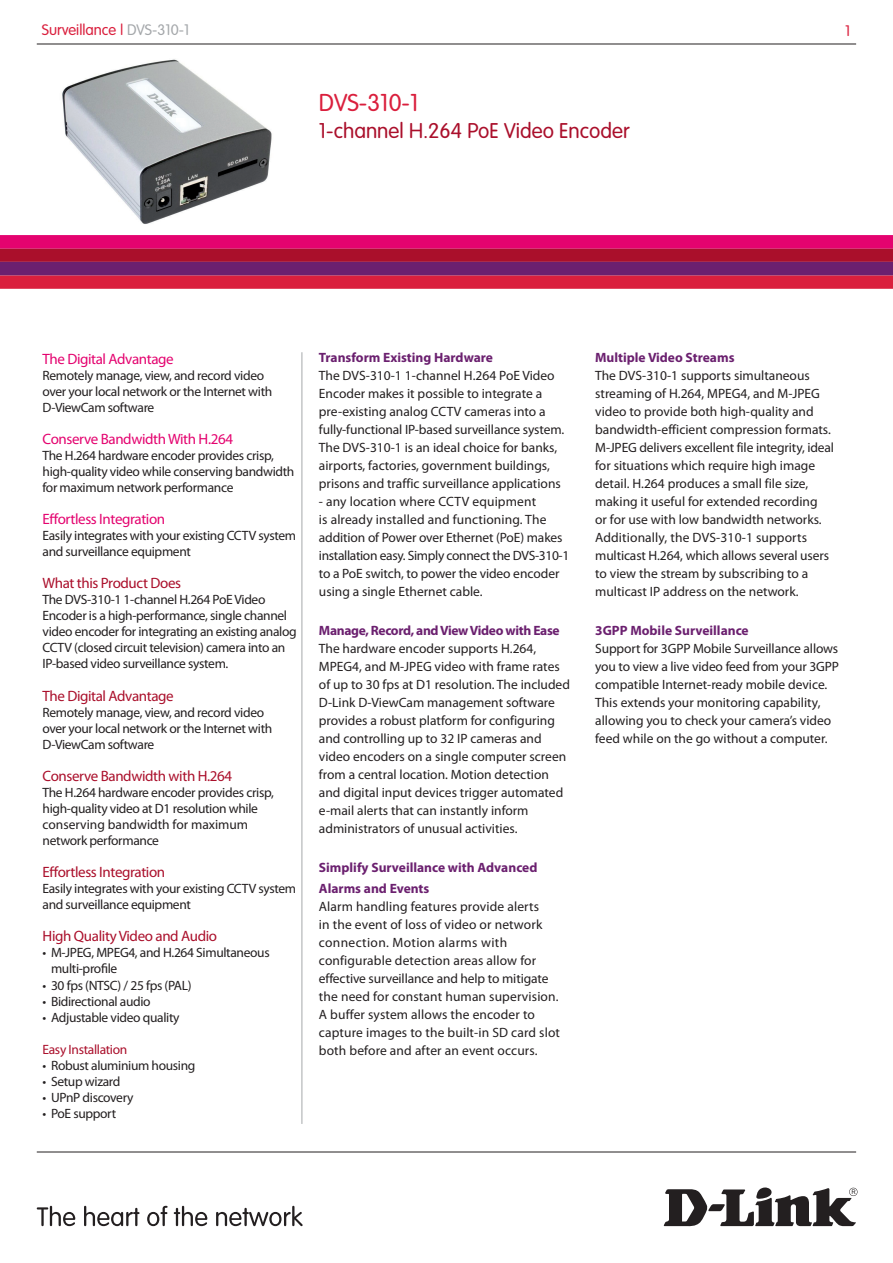
<style>
.page{position:relative;width:893px;height:1263px;background:#fff}
.page>*{position:absolute;margin:0;border:0;box-sizing:border-box;transform-origin:0 0}
.t1{font:300 24px "VAG Rounded";color:#da1f3d}
.t2{font:300 21px "VAG Rounded";color:#aa0f2b}
.t3{font:15px "Myriad Pro";letter-spacing:-.025em;color:#aa0f2b}
.t4{font:15px "Myriad Pro";letter-spacing:-.025em;color:#e4036f}
.t5{font:300 15px "VAG Rounded";color:#da1f3d}
.t6{font:13.5px/18px "Myriad Pro";letter-spacing:-.005em;color:#231f20}
.t7{font:13.5px/16px "Myriad Pro";letter-spacing:-.025em;color:#231f20}
.t8{font:700 13.5px/21px "Myriad Pro";color:#6b206f}
.t9{font:700 13.5px "Myriad Pro";letter-spacing:-.025em;color:#6b206f}
.t10{font:13.5px "Myriad Pro";letter-spacing:-.025em;color:#aa0f2b}
.s1{color:#a5a8ab}
</style>
<div class="page">
<svg style="left:664px;top:1187px;width:193px;height:39px"></svg>
<svg style="left:37px;top:1206px;width:38px;height:20px"></svg>
<svg style="left:84px;top:1206px;width:56px;height:20px"></svg>
<svg style="left:147px;top:1206px;width:21px;height:20px"></svg>
<svg style="left:174px;top:1206px;width:33px;height:20px"></svg>
<svg style="left:216px;top:1206px;width:87px;height:20px"></svg>
<hr style="left:37px;top:1151px;width:819px;height:1px;background:#231f20">
<hr style="left:37px;top:44px;width:819px;height:1px;background:#231f20">
<img style="left:62px;top:59px;width:210px;height:165px">
<div style="left:0;top:275px;width:893px;height:14px;background:#da1f3d"></div>
<div style="left:0;top:248px;width:893px;height:14px;background:#aa0f2b"></div>
<div style="left:0;top:262px;width:893px;height:13px;background:#6b206f"></div>
<div style="left:0;top:235px;width:893px;height:14px;background:#e4036f"></div>
<hr style="left:302px;top:352px;width:1px;height:772px;background:#a5a8ab">
<p class="t5" style="left:42px;top:21px;width:149px">Surveillance | <span class="s1">DVS-310-1</span></p>
<h1 class="t1" style="left:319px;top:89px;width:101px">DVS-310-1</h1>
<h2 class="t2" style="left:319px;top:119px;width:312px">1-channel H.264 PoE Video Encoder</h2>
<p class="t5" style="left:845px;top:22px;width:7px">1</p>
<p class="t4" style="left:43px;top:349px;width:133px">The Digital Advantage</p>
<p class="t7" style="left:43px;top:367px;width:231px">Remotely manage, view, and record video over your local network or the Internet with<br>D-ViewCam software</p>
<p class="t4" style="left:43px;top:429px;width:192px">Conserve Bandwidth With H.264</p>
<p class="t7" style="left:43px;top:447px;width:253px">The H.264 hardware encoder provides crisp, high-quality video while conserving bandwidth for maximum network performance</p>
<p class="t4" style="left:43px;top:510px;width:124px">Effortless Integration</p>
<p class="t7" style="left:43px;top:527px;width:255px">Easily integrates with your existing CCTV system and surveillance equipment</p>
<p class="t3" style="left:43px;top:574px;width:140px">What this Product Does</p>
<p class="t7" style="left:43px;top:591px;width:256px">The DVS-310-1 1-channel H.264 PoE Video Encoder is a high-performance, single channel video encoder for integrating an existing analog CCTV (closed circuit television) camera into an IP-based video surveillance system.</p>
<p class="t3" style="left:43px;top:686px;width:133px">The Digital Advantage</p>
<p class="t7" style="left:43px;top:704px;width:231px">Remotely manage, view, and record video over your local network or the Internet with<br>D-ViewCam software</p>
<p class="t3" style="left:43px;top:766px;width:191px">Conserve Bandwidth with H.264</p>
<p class="t7" style="left:43px;top:784px;width:233px">The H.264 hardware encoder provides crisp, high-quality video at D1 resolution while conserving bandwidth for maximum network performance</p>
<p class="t3" style="left:43px;top:863px;width:124px">Effortless Integration</p>
<p class="t7" style="left:43px;top:880px;width:255px">Easily integrates with your existing CCTV system and surveillance equipment</p>
<p class="t3" style="left:43px;top:927px;width:176px">High Quality Video and Audio</p>
<p class="t7" style="left:51px;top:945px;width:220px;text-indent:-9px">• M-JPEG, MPEG4, and H.264 Simultaneous multi-profile</p>
<p class="t7" style="left:43px;top:977px;width:151px">• 30 fps (NTSC) / 25 fps (PAL)</p>
<p class="t7" style="left:43px;top:993px;width:110px">• Bidirectional audio</p>
<p class="t7" style="left:43px;top:1009px;width:139px">• Adjustable video quality</p>
<p class="t10" style="left:43px;top:1041px;width:86px">Easy Installation</p>
<p class="t7" style="left:43px;top:1057px;width:154px">• Robust aluminium housing</p>
<p class="t7" style="left:43px;top:1073px;width:80px">• Setup wizard</p>
<p class="t7" style="left:43px;top:1089px;width:92px">• UPnP discovery</p>
<p class="t7" style="left:43px;top:1106px;width:75px">• PoE support</p>
<p class="t8" style="left:319px;top:347px;width:176px">Transform Existing Hardware</p>
<p class="t6" style="left:319px;top:367px;width:247px">The DVS-310-1 1-channel H.264 PoE Video Encoder makes it possible to integrate a pre-existing analog CCTV cameras into a fully-functional IP-based surveillance system.<br>The DVS-310-1 is an ideal choice for banks, airports, factories, government buildings, prisons and traffic surveillance applications</p>
<p class="t6" style="left:319px;top:493px;width:252px">- any location where CCTV equipment<br>is already installed and functioning. The addition of Power over Ethernet (PoE) makes installation easy. Simply connect the DVS-310-1 to a PoE switch, to power the video encoder using a single Ethernet cable.</p>
<p class="t9" style="left:319px;top:622px;width:242px">Manage, Record, and View Video with Ease</p>
<p class="t6" style="left:319px;top:640px;width:253px">The hardware encoder supports H.264, MPEG4, and M-JPEG video with frame rates of up to 30 fps at D1 resolution. The included D-Link D-ViewCam management software provides a robust platform for configuring and controlling up to 32 IP cameras and video encoders on a single computer screen from a central location. Motion detection and digital input devices trigger automated e-mail alerts that can instantly inform administrators of unusual activities.</p>
<p class="t8" style="left:319px;top:857px;width:220px">Simplify Surveillance with Advanced<br>Alarms and Events</p>
<p class="t6" style="left:319px;top:897px;width:243px">Alarm handling features provide alerts<br>in the event of loss of video or network connection. Motion alarms with configurable detection areas allow for effective surveillance and help to mitigate the need for constant human supervision.<br>A buffer system allows the encoder to capture images to the built-in SD card slot both before and after an event occurs.</p>
<p class="t8" style="left:595px;top:347px;width:141px">Multiple Video Streams</p>
<p class="t6" style="left:595px;top:366px;width:240px">The DVS-310-1 supports simultaneous streaming of H.264, MPEG4, and M-JPEG video to provide both high-quality and bandwidth-efficient compression formats.<br>M-JPEG delivers excellent file integrity, ideal for situations which require high image detail. H.264 produces a small file size, making it useful for extended recording<br>or for use with low bandwidth networks.<br>Additionally, the DVS-310-1 supports multicast H.264, which allows several users to view the stream by subscribing to a multicast IP address on the network.</p>
<p class="t8" style="left:595px;top:620px;width:155px">3GPP Mobile Surveillance</p>
<p class="t6" style="left:595px;top:639px;width:245px">Support for 3GPP Mobile Surveillance allows you to view a live video feed from your 3GPP compatible Internet-ready mobile device.<br>This extends your monitoring capability, allowing you to check your camera’s video feed while on the go without a computer.</p>
</div>
